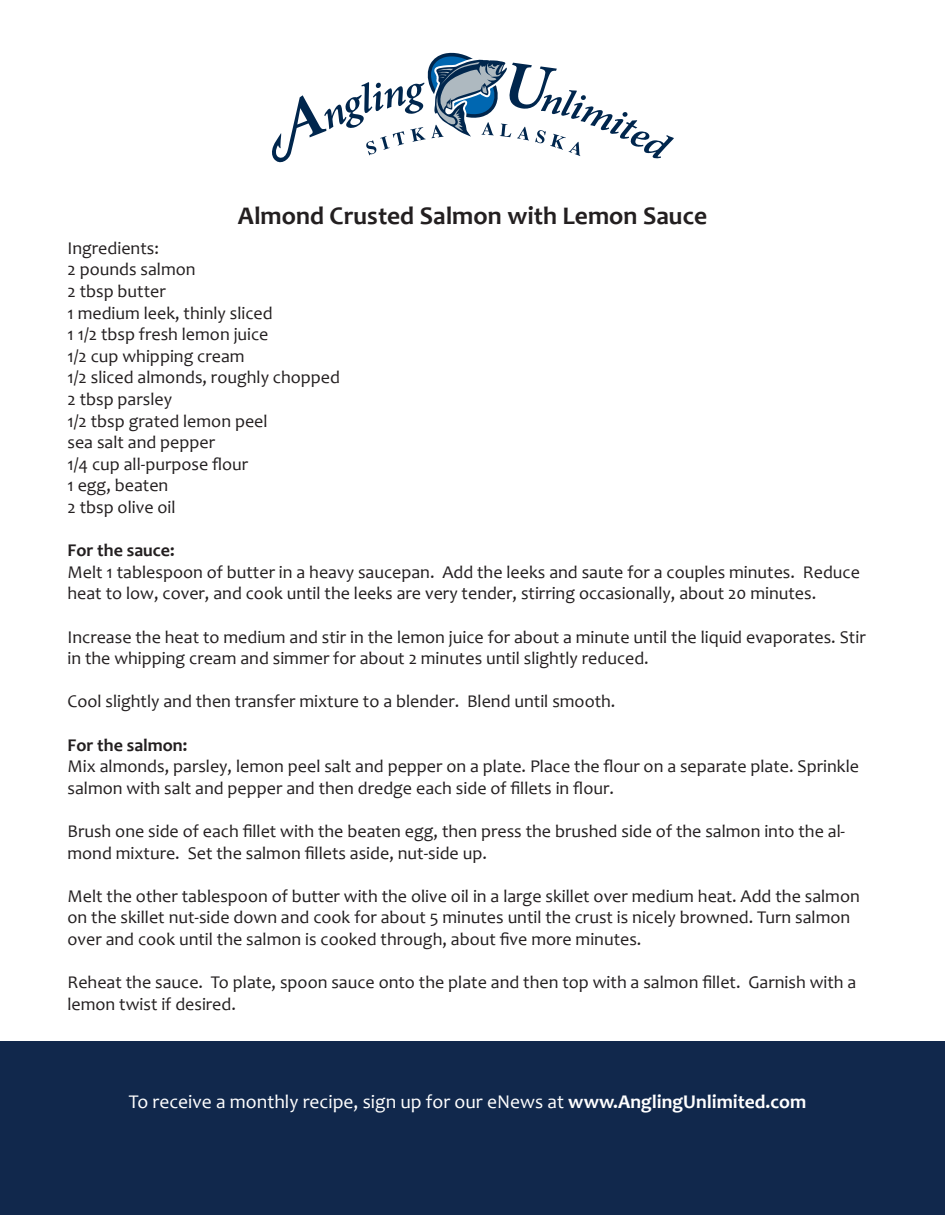
<style>
.page{position:relative;width:945px;height:1215px;background:#fff}
.page>*{position:absolute;margin:0;border:0;box-sizing:border-box;transform-origin:0 0}
.t1{font:700 25.5px "Candara";color:#231f20}
.t2{font:19.5px "Candara";color:#fff}
.t3{font:18px/21.6px "Candara";color:#231f20}
.t4{font:700 18px "Candara";color:#231f20}
.s1{font-weight:700}
</style>
<div class="page">
<div style="left:0;top:1041px;width:945px;height:174px;background:#11284c"></div>
<svg style="left:272px;top:52px;width:402px;height:111px"></svg>
<p class="t1" style="left:238px;top:200px;width:471px">Almond Crusted Salmon with Lemon Sauce</p>
<p class="t3" style="left:68px;top:237px;width:93px">Ingredients:</p>
<p class="t3" style="left:68px;top:259px;width:130px">2 pounds salmon</p>
<p class="t3" style="left:68px;top:280px;width:100px">2 tbsp butter</p>
<p class="t3" style="left:68px;top:302px;width:207px">1 medium leek, thinly sliced</p>
<p class="t3" style="left:68px;top:324px;width:203px">1 1/2 tbsp fresh lemon juice</p>
<p class="t3" style="left:68px;top:345px;width:179px">1/2 cup whipping cream</p>
<p class="t3" style="left:68px;top:367px;width:274px">1/2 sliced almonds, roughly chopped</p>
<p class="t3" style="left:68px;top:388px;width:106px">2 tbsp parsley</p>
<p class="t3" style="left:68px;top:410px;width:202px">1/2 tbsp grated lemon peel</p>
<p class="t3" style="left:68px;top:432px;width:149px">sea salt and pepper</p>
<p class="t3" style="left:68px;top:453px;width:182px">1/4 cup all-purpose flour</p>
<p class="t3" style="left:68px;top:475px;width:102px">1 egg, beaten</p>
<p class="t3" style="left:68px;top:496px;width:110px">2 tbsp olive oil</p>
<p class="t4" style="left:68px;top:539px;width:109px">For the sauce:</p>
<p class="t3" style="left:68px;top:561px;width:794px">Melt 1 tablespoon of butter in a heavy saucepan. Add the leeks and saute for a couples minutes. Reduce heat to low, cover, and cook until the leeks are very tender, stirring occasionally, about 20 minutes.</p>
<p class="t3" style="left:68px;top:626px;width:800px">Increase the heat to medium and stir in the lemon juice for about a minute until the liquid evaporates. Stir in the whipping cream and simmer for about 2 minutes until slightly reduced.</p>
<p class="t3" style="left:68px;top:691px;width:550px">Cool slightly and then transfer mixture to a blender. Blend until smooth.</p>
<p class="t4" style="left:68px;top:734px;width:121px">For the salmon:</p>
<p class="t3" style="left:68px;top:756px;width:793px">Mix almonds, parsley, lemon peel salt and pepper on a plate. Place the flour on a separate plate. Sprinkle salmon with salt and pepper and then dredge each side of fillets in flour.</p>
<p class="t3" style="left:68px;top:820px;width:779px">Brush one side of each fillet with the beaten egg, then press the brushed side of the salmon into the al&shy;mond mixture. Set the salmon fillets aside, nut-side up.</p>
<p class="t3" style="left:68px;top:885px;width:794px">Melt the other tablespoon of butter with the olive oil in a large skillet over medium heat. Add the salmon on the skillet nut-side down and cook for about 5 minutes until the crust is nicely browned. Turn salmon over and cook until the salmon is cooked through, about five more minutes.</p>
<p class="t3" style="left:68px;top:972px;width:790px">Reheat the sauce. To plate, spoon sauce onto the plate and then top with a salmon fillet. Garnish with a lemon twist if desired.</p>
<p class="t2" style="left:129px;top:1090px;width:679px">To receive a monthly recipe, sign up for our eNews at <span class="s1">www.AnglingUnlimited.com</span></p>
</div>
